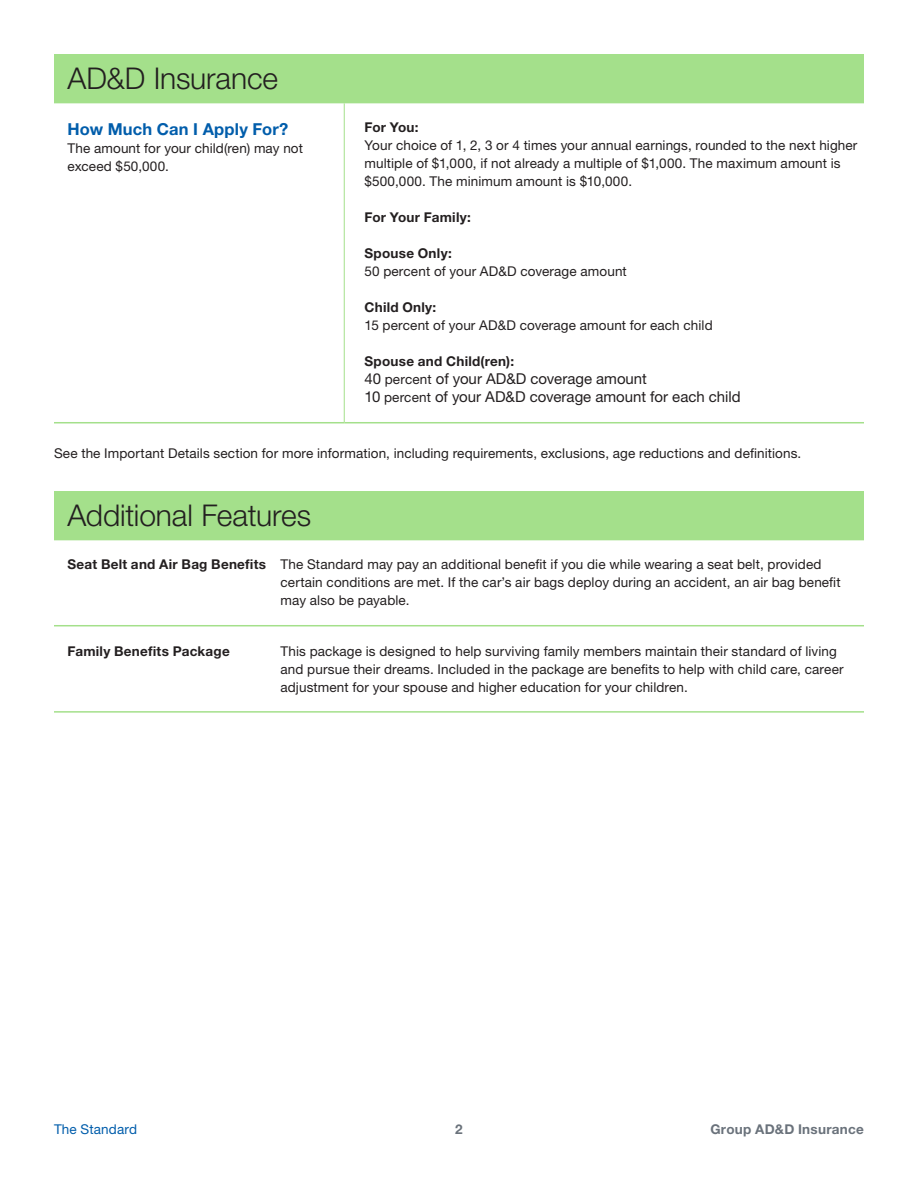
<style>
.page{position:relative;width:918px;height:1188px;background:#fff}
.page>*{position:absolute;margin:0;border:0;box-sizing:border-box;transform-origin:0 0}
.t1{font:300 30px "Helvetica Neue LT Std";letter-spacing:-.005em;color:#231f20}
.t2{font:700 16.5px "Helvetica Neue LT Std";letter-spacing:.01em;color:#015dab}
.t3{font:15px "Helvetica Neue LT Std";color:#231f20}
.t4{font:13.5px/18px "Helvetica Neue LT Std";letter-spacing:.01em;color:#231f20}
.t5{font:700 13.5px "Helvetica Neue LT Std";letter-spacing:.02em;color:#231f20}
.t6{font:700 13.5px "Helvetica Neue LT Std";letter-spacing:.02em;color:#6a727b}
.t7{font:13.5px "Helvetica Neue LT Std";letter-spacing:.01em;color:#015dab}
.s1{font-size:13.5px}
</style>
<div class="page">
<div style="left:54px;top:54px;width:810px;height:49px;background:#a4e08b"></div>
<hr style="left:344px;top:103px;width:1px;height:319px;background:#a4e08b">
<hr style="left:54px;top:422px;width:290px;height:1px;background:#a4e08b">
<hr style="left:344px;top:422px;width:520px;height:1px;background:#a4e08b">
<div style="left:54px;top:491px;width:810px;height:49px;background:#a4e08b"></div>
<hr style="left:54px;top:625px;width:810px;height:1px;background:#a4e08b">
<hr style="left:54px;top:711px;width:810px;height:2px;background:#a4e08b">
<h2 class="t1" style="left:68px;top:60px;width:212px">AD&amp;D Insurance</h2>
<p class="t2" style="left:68px;top:119px;width:222px">How Much Can I Apply For?</p>
<p class="t4" style="left:68px;top:139px;width:237px">The amount for your child(ren) may not exceed $50,000.</p>
<p class="t5" style="left:364px;top:119px;width:56px">For You:</p>
<p class="t4" style="left:364px;top:137px;width:494px">Your choice of 1, 2, 3 or 4 times your annual earnings, rounded to the next higher multiple of $1,000, if not already a multiple of $1,000. The maximum amount is $500,000. The minimum amount is $10,000.</p>
<p class="t5" style="left:364px;top:209px;width:108px">For Your Family:</p>
<p class="t5" style="left:364px;top:245px;width:89px">Spouse Only:</p>
<p class="t4" style="left:364px;top:263px;width:264px">50 percent of your AD&amp;D coverage amount</p>
<p class="t5" style="left:364px;top:299px;width:73px">Child Only:</p>
<p class="t4" style="left:364px;top:317px;width:350px">15 percent of your AD&amp;D coverage amount for each child</p>
<p class="t5" style="left:364px;top:353px;width:151px">Spouse and Child(ren):</p>
<p class="t3" style="left:364px;top:370px;width:284px">40 <span class="s1">percent</span> of your AD&amp;D coverage amount</p>
<p class="t3" style="left:364px;top:388px;width:378px">10 <span class="s1">percent</span> of your AD&amp;D coverage amount for each child</p>
<p class="t4" style="left:54px;top:444px;width:749px">See the Important Details section for more information, including requirements, exclusions, age reductions and definitions.</p>
<h2 class="t1" style="left:68px;top:497px;width:245px">Additional Features</h2>
<h3 class="t5" style="left:68px;top:556px;width:200px">Seat Belt and Air Bag Benefits</h3>
<p class="t4" style="left:281px;top:556px;width:562px">The Standard may pay an additional benefit if you die while wearing a seat belt, provided certain conditions are met. If the car’s air bags deploy during an accident, an air bag benefit may also be payable.</p>
<h3 class="t5" style="left:68px;top:642px;width:164px">Family Benefits Package</h3>
<p class="t4" style="left:281px;top:642px;width:565px">This package is designed to help surviving family members maintain their standard of living and pursue their dreams. Included in the package are benefits to help with child care, career adjustment for your spouse and higher education for your children.</p>
<p class="t7" style="left:54px;top:1121px;width:85px">The Standard</p>
<p class="t6" style="left:710px;top:1121px;width:155px">Group AD&amp;D Insurance</p>
<p class="t6" style="left:455px;top:1121px;width:9px">2</p>
</div>
